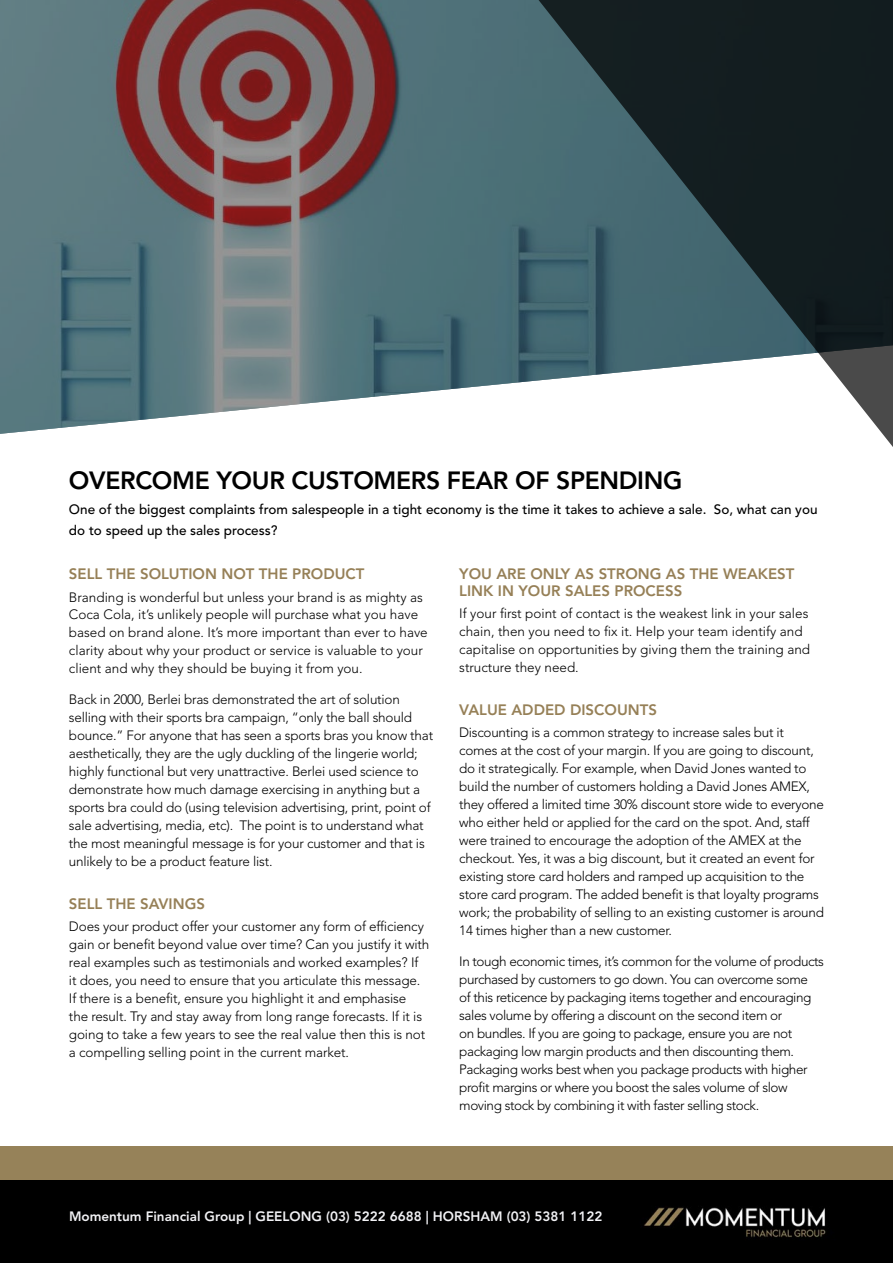
<style>
.page{position:relative;width:893px;height:1263px;background:#fff}
.page>*{position:absolute;margin:0;border:0;box-sizing:border-box;transform-origin:0 0}
.t1{font:800 24.75px "Avenir LT Std";letter-spacing:-.015em;color:#000}
.t2{font:800 15px/16.5px "Avenir LT Std";color:#968057}
.t3{font:300 13.5px/18px "Avenir LT Std";letter-spacing:-.015em;color:#000}
.t4{font:500 13.5px/21px "Avenir LT Std";color:#000}
.t5{font:800 13.5px "Avenir LT Std";color:#f2f2f5}
</style>
<div class="page">
<svg style="left:0;top:0;width:893px;height:447px;background:#606d71"></svg>
<div style="left:0;top:1146px;width:893px;height:114px;background:#968259"></div>
<div style="left:0;top:1180px;width:893px;height:83px;background:#000"></div>
<img style="left:644px;top:1207px;width:182px;height:30px">
<h1 class="t1" style="left:69px;top:465px;width:615px">OVERCOME YOUR CUSTOMERS FEAR OF SPENDING</h1>
<p class="t4" style="left:69px;top:499px;width:750px">One of the biggest complaints from salespeople in a tight economy is the time it takes to achieve a sale. So, what can you do to speed up the sales process?</p>
<p class="t2" style="left:69px;top:566px;width:297px">SELL THE SOLUTION NOT THE PRODUCT</p>
<p class="t3" style="left:69px;top:588px;width:360px">Branding is wonderful but unless your brand is as mighty as Coca Cola, it’s unlikely people will purchase what you have based on brand alone. It’s more important than ever to have clarity about why your product or service is valuable to your client and why they should be buying it from you.</p>
<p class="t3" style="left:69px;top:691px;width:366px">Back in 2000, Berlei bras demonstrated the art of solution selling with their sports bra campaign, “only the ball should bounce.” For anyone that has seen a sports bras you know that aesthetically, they are the ugly duckling of the lingerie world; highly functional but very unattractive. Berlei used science to demonstrate how much damage exercising in anything but a sports bra could do (using television advertising, print, point of sale advertising, media, etc). The point is to understand what the most meaningful message is for your customer and that is unlikely to be a product feature list.</p>
<p class="t2" style="left:69px;top:896px;width:138px">SELL THE SAVINGS</p>
<p class="t3" style="left:69px;top:918px;width:362px">Does your product offer your customer any form of efficiency gain or benefit beyond value over time? Can you justify it with real examples such as testimonials and worked examples? If<br>it does, you need to ensure that you articulate this message.<br>If there is a benefit, ensure you highlight it and emphasise<br>the result. Try and stay away from long range forecasts. If it is going to take a few years to see the real value then this is not a compelling selling point in the current market.</p>
<p class="t2" style="left:459px;top:566px;width:337px">YOU ARE ONLY AS STRONG AS THE WEAKEST<br>LINK IN YOUR SALES PROCESS</p>
<p class="t3" style="left:459px;top:604px;width:352px">If your first point of contact is the weakest link in your sales chain, then you need to fix it. Help your team identify and capitalise on opportunities by giving them the training and structure they need.</p>
<p class="t2" style="left:459px;top:701px;width:199px">VALUE ADDED DISCOUNTS</p>
<p class="t3" style="left:459px;top:723px;width:366px">Discounting is a common strategy to increase sales but it comes at the cost of your margin. If you are going to discount, do it strategically. For example, when David Jones wanted to build the number of customers holding a David Jones AMEX, they offered a limited time 30% discount store wide to everyone who either held or applied for the card on the spot. And, staff were trained to encourage the adoption of the AMEX at the checkout. Yes, it was a big discount, but it created an event for existing store card holders and ramped up acquisition to the store card program. The added benefit is that loyalty programs work; the probability of selling to an existing customer is around 14 times higher than a new customer.</p>
<p class="t3" style="left:459px;top:952px;width:366px">In tough economic times, it’s common for the volume of products purchased by customers to go down. You can overcome some<br>of this reticence by packaging items together and encouraging sales volume by offering a discount on the second item or<br>on bundles. If you are going to package, ensure you are not packaging low margin products and then discounting them.<br>Packaging works best when you package products with higher profit margins or where you boost the sales volume of slow moving stock by combining it with faster selling stock.</p>
<p class="t5" style="left:69px;top:1208px;width:535px">Momentum Financial Group | GEELONG (03) 5222 6688 | HORSHAM (03) 5381 1122</p>
</div>
